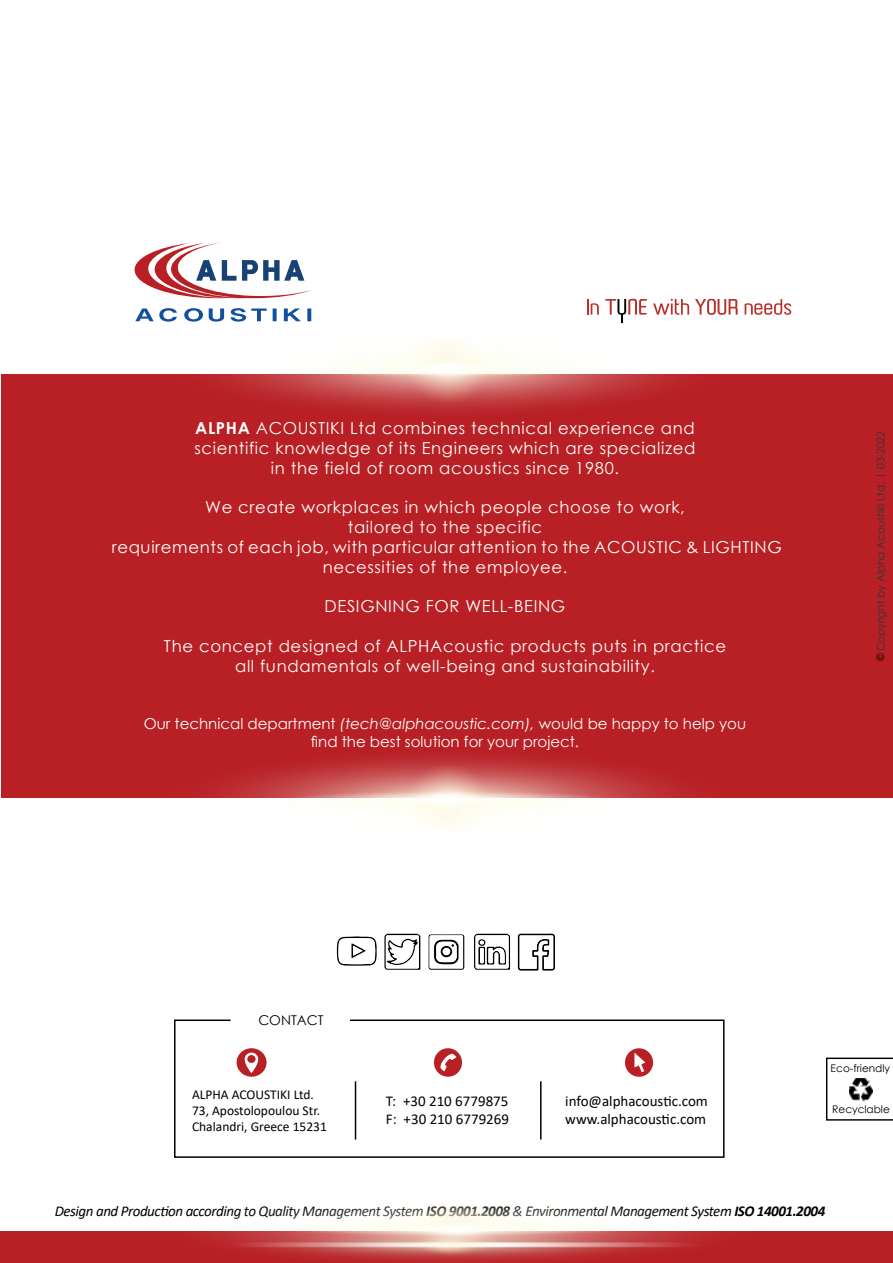
<style>
.page{position:relative;width:893px;height:1263px;background:#fff}
.page>*{position:absolute;margin:0;border:0;box-sizing:border-box;transform-origin:0 0}
.t1{font:16.5px/19.8px "Century Gothic";letter-spacing:.04em;color:#fffffc;text-align:center}
.t2{font:italic 15px "Calibri";letter-spacing:-.03em;color:#000}
.t3{font:15px/18px "Century Gothic";color:#fffffc;text-align:center}
.t4{font:15px/18px "Calibri";color:#000}
.t5{font:13.5px/16.2px "Calibri";color:#000}
.t6{font:13.5px "Century Gothic";color:#000}
.t7{font:10.5px "Century Gothic";color:#333239}
.t8{font:10.5px "Century Gothic";color:#000}
.s1{font-weight:700;color:#fff}
.s2{font-style:italic}
.s3{font-weight:700}
</style>
<div class="page">
<div style="left:1px;top:374px;width:892px;height:424px;background:#b82025"></div>
<div style="left:0;top:1231px;width:893px;height:32px;background:#b82025"></div>
<svg style="left:135px;top:243px;width:176px;height:55px"></svg>
<img style="left:135px;top:305px;width:610px;height:105px">
<img style="left:219px;top:758px;width:459px;height:70px">
<img style="left:210px;top:1208px;width:495px;height:53px">
<svg style="left:587px;top:299px;width:12px;height:16px"></svg>
<svg style="left:653px;top:299px;width:36px;height:16px"></svg>
<svg style="left:695px;top:299px;width:43px;height:16px"></svg>
<svg style="left:745px;top:299px;width:46px;height:16px"></svg>
<svg style="left:605px;top:299px;width:42px;height:23px"></svg>
<svg style="left:826px;top:1057px;width:67px;height:63px"></svg>
<img style="left:850px;top:1079px;width:22px;height:22px">
<svg style="left:174px;top:1019px;width:551px;height:139px"></svg>
<hr style="left:355px;top:1081px;width:1px;height:58px;background:#000">
<hr style="left:540px;top:1081px;width:2px;height:58px;background:#000">
<div style="left:237px;top:1048px;width:30px;height:29px;background:#b82025;border-radius:50%"></div>
<svg style="left:245px;top:1052px;width:13px;height:21px"></svg>
<div style="left:434px;top:1048px;width:28px;height:29px;background:#b82025;border-radius:50%"></div>
<svg style="left:440px;top:1054px;width:16px;height:17px"></svg>
<div style="left:625px;top:1048px;width:28px;height:29px;background:#b82025;border-radius:50%"></div>
<svg style="left:634px;top:1053px;width:11px;height:19px"></svg>
<svg style="left:517px;top:933px;width:38px;height:38px"></svg>
<svg style="left:384px;top:933px;width:36px;height:37px"></svg>
<svg style="left:337px;top:936px;width:40px;height:30px"></svg>
<svg style="left:428px;top:934px;width:37px;height:36px"></svg>
<div style="left:443px;top:948px;width:7px;height:7px;background:#fff;border-radius:50%"></div>
<svg style="left:474px;top:933px;width:36px;height:37px"></svg>
<p class="t1" style="left:194px;top:418px;width:503px"><span class="s1">ALPHA</span> ACOUSTIKI Ltd combines technical experience and scientific knowledge of its Engineers which are specialized in the field of room acoustics since 1980.</p>
<p class="t1" style="left:112px;top:497px;width:672px">We create workplaces in which people choose to work,<br>tailored to the specific<br>requirements of each job, with particular attention to the ACOUSTIC &amp; LIGHTING necessities of the employee.</p>
<p class="t1" style="left:325px;top:596px;width:242px">DESIGNING FOR WELL-BEING</p>
<p class="t1" style="left:164px;top:636px;width:564px">The concept designed of ALPHAcoustic products puts in practice all fundamentals of well-being and sustainability.</p>
<p class="t3" style="left:144px;top:714px;width:604px">Our technical department <span class="s2">(tech@alphacoustic.com),</span> would be happy to help you find the best solution for your project.</p>
<p class="t7" style="left:873px;top:651px;width:222px;rotate:-90deg">Copyright by Alpha Acoustiki Ltd. | 03-2022</p>
<p class="t6" style="left:258px;top:1011px;width:67px">CONTACT</p>
<p class="t5" style="left:192px;top:1086px;width:136px">ALPHA ACOUSTIKI Ltd.<br>73, Apostolopoulou Str.<br>Chalandri, Greece 15231</p>
<p class="t4" style="left:386px;top:1091px;width:125px">Τ: +30 210 6779875<br>F: +30 210 6779269</p>
<p class="t4" style="left:565px;top:1091px;width:144px">info@alphacoustic.com www.alphacoustic.com</p>
<p class="t8" style="left:831px;top:1061px;width:61px">Eco-friendly</p>
<p class="t8" style="left:832px;top:1102px;width:59px">Recyclable</p>
<p class="t2" style="left:55px;top:1200px;width:772px">Design and Production according to Quality Management System <span class="s3">ISO 9001.2008</span> &amp; Environmental Management System <span class="s3">ISO 14001.2004</span></p>
</div>
